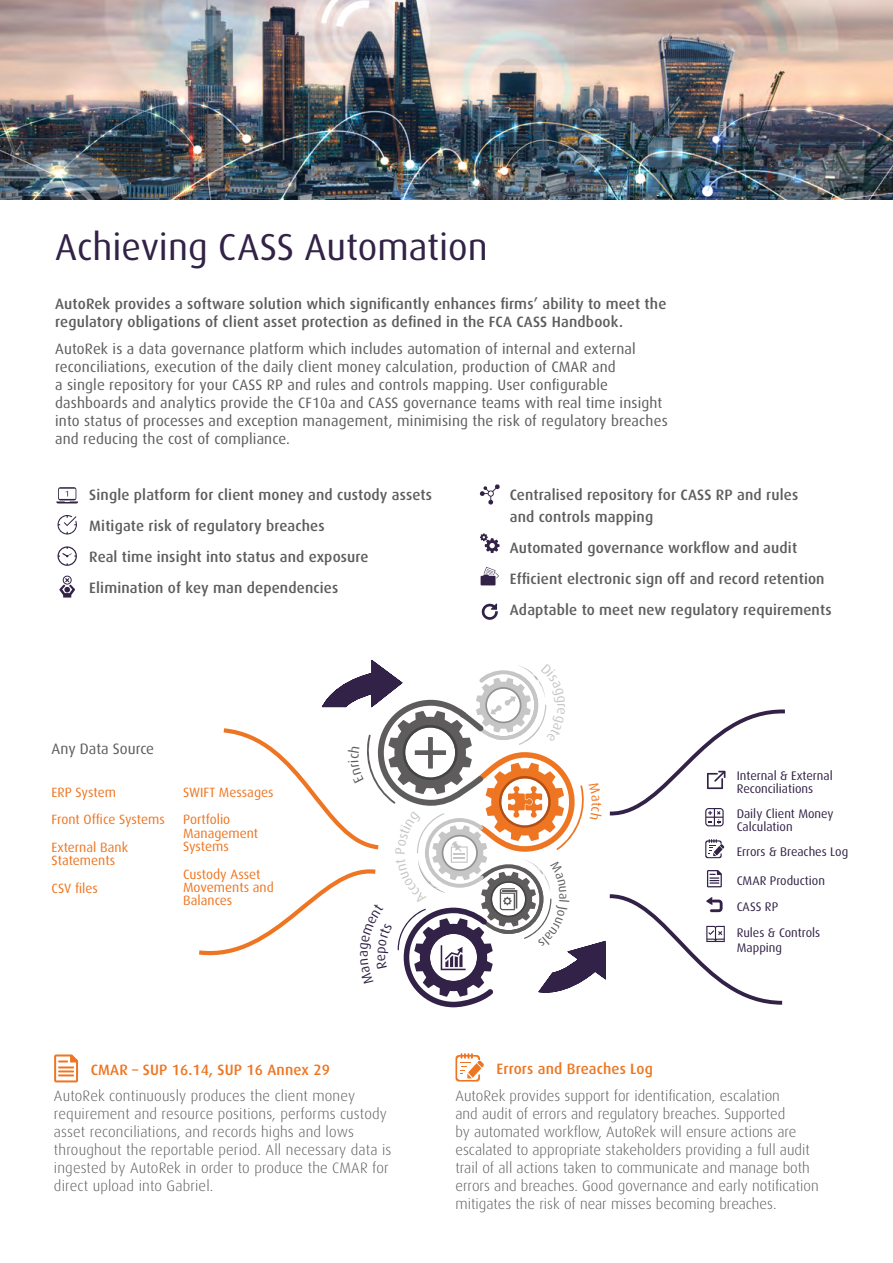
<style>
.page{position:relative;width:893px;height:1263px;background:#fff}
.page>*{position:absolute;margin:0;border:0;box-sizing:border-box;transform-origin:0 0}
.t1{font:37.5px "Dax";color:#322247}
.t2{font:15.15px "Dax";color:#5e5c5c}
.t3{font:300 15px/18px "Dax";color:#5e5c5c}
.t4{font:500 15px/31px "Dax";letter-spacing:.01em;color:#5e5c5c}
.t5{font:15px/18px "Dax";letter-spacing:.01em;color:#5e5c5c}
.t6{font:500 15px "Dax";letter-spacing:.01em;color:#ee7622}
.t7{font:13.5px/27.6px "Dax";color:#ee7622}
.t8{font:12.45px/12.3px "Dax";color:#322247}
</style>
<div class="page">
<svg style="left:455px;top:1053px;width:29px;height:28px"></svg>
<svg style="left:54px;top:1054px;width:24px;height:28px"></svg>
<svg style="left:56px;top:487px;width:22px;height:16px"></svg>
<svg style="left:57px;top:515px;width:20px;height:19px"></svg>
<svg style="left:58px;top:546px;width:19px;height:20px"></svg>
<svg style="left:59px;top:576px;width:16px;height:21px"></svg>
<svg style="left:480px;top:484px;width:20px;height:21px"></svg>
<svg style="left:480px;top:533px;width:20px;height:20px"></svg>
<svg style="left:481px;top:567px;width:18px;height:18px"></svg>
<svg style="left:482px;top:603px;width:16px;height:17px"></svg>
<img style="left:0;top:0;width:893px;height:200px">
<svg style="left:199px;top:659px;width:586px;height:348px"></svg>
<h1 class="t1" style="left:55px;top:227px;width:434px">Achieving CASS Automation</h1>
<p class="t4" style="left:55px;top:295px;width:613px;line-height:18px">AutoRek provides a software solution which significantly enhances firms’ ability to meet the regulatory obligations of client asset protection as defined in the FCA CASS Handbook.</p>
<p class="t5" style="left:55px;top:340px;width:614px">AutoRek is a data governance platform which includes automation of internal and external reconciliations, execution of the daily client money calculation, production of CMAR and<br>a single repository for your CASS RP and rules and controls mapping. User configurable dashboards and analytics provide the CF10a and CASS governance teams with real time insight into status of processes and exception management, minimising the risk of regulatory breaches and reducing the cost of compliance.</p>
<p class="t4" style="left:89px;top:479px;width:344px">Single platform for client money and custody assets Mitigate risk of regulatory breaches<br>Real time insight into status and exposure Elimination of key man dependencies</p>
<p class="t4" style="left:510px;top:483px;width:290px;line-height:22.5px">Centralised repository for CASS RP and rules and controls mapping</p>
<p class="t4" style="left:510px;top:533px;width:323px">Automated governance workflow and audit<br>Efficient electronic sign off and record retention<br>Adaptable to meet new regulatory requirements</p>
<p class="t2" style="left:52px;top:740px;width:104px">Any Data Source</p>
<p class="t7" style="left:52px;top:778px;width:115px">ERP System<br>Front Office Systems<br>External Bank</p>
<p class="t7" style="left:52px;top:847px;width:65px">Statements<br>CSV files</p>
<p class="t7" style="left:183px;top:778px;width:92px">SWIFT Messages<br>Portfolio</p>
<p class="t7" style="left:183px;top:826px;width:77px;line-height:13.4px">Management<br>Systems</p>
<p class="t7" style="left:183px;top:867px;width:92px;line-height:13.4px">Custody Asset<br>Movements and<br>Balances</p>
<p class="t6" style="left:91px;top:1061px;width:241px">CMAR – SUP 16.14, SUP 16 Annex 29</p>
<p class="t3" style="left:54px;top:1087px;width:339px">AutoRek continuously produces the client money requirement and resource positions, performs custody asset reconciliations, and records highs and lows throughout the reportable period. All necessary data is ingested by AutoRek in order to produce the CMAR for direct upload into Gabriel.</p>
<p class="t8" style="left:737px;top:770px;width:98px">Internal &amp; External<br>Reconciliations</p>
<p class="t8" style="left:737px;top:808px;width:99px">Daily Client Money<br>Calculation</p>
<p class="t8" style="left:737px;top:846px;width:113px">Errors &amp; Breaches Log</p>
<p class="t8" style="left:737px;top:868px;width:90px;line-height:26.1px">CMAR Production<br>CASS RP<br>Rules &amp; Controls</p>
<p class="t8" style="left:737px;top:941px;width:47px">Mapping</p>
<p class="t6" style="left:497px;top:1060px;width:158px">Errors and Breaches Log</p>
<p class="t3" style="left:455px;top:1086px;width:365px">AutoRek provides support for identification, escalation<br>and audit of errors and regulatory breaches. Supported<br>by automated workflow, AutoRek will ensure actions are escalated to appropriate stakeholders providing a full audit trail of all actions taken to communicate and manage both errors and breaches. Good governance and early notification mitigates the risk of near misses becoming breaches.</p>
</div>
